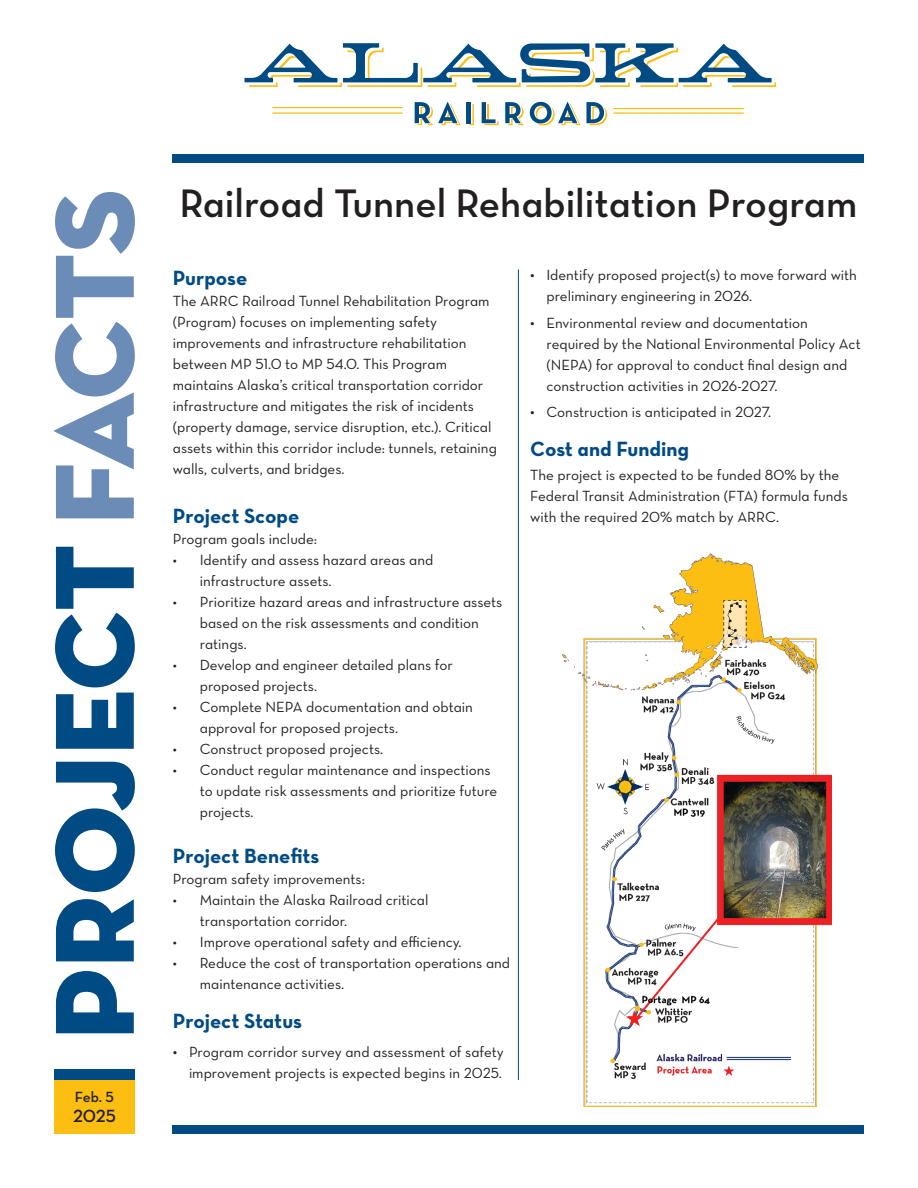
<style>
.page{position:relative;width:918px;height:1188px;background:#fff}
.page>*{position:absolute;margin:0;border:0;box-sizing:border-box;transform-origin:0 0}
.t1{font:40.5px "Neutra Text Demi Alt";color:#231f20}
.Paragraph_Style_2{font:21px "Neutra Text Bold Alt";color:#004b84}
.Subhead_2{font:21px "Neutra Text Bold Alt";color:#004b84}
.Subhead_1{font:21px "Neutra Text Bold Alt";color:#004b84}
.t2{font:18px "Neutra Text Demi Alt";color:#231f20}
.Subhead_2-2{font:15px/21px "Neutra Text Book Alt";color:#231f20}
.Body_text{font:15px/21px "Neutra Text Book Alt";color:#231f20}
.Paragraph_Style_2-2{font:15px "Neutra Text Book Alt";color:#231f20}
.t3{font:15px "Neutra Text Demi Alt";color:#231f20}
.s1{font-size:16.5px}
</style>
<div class="page">
<div style="left:173px;top:1126px;width:691px;height:8px;background:#004b84"></div>
<div style="left:54px;top:1080px;width:81px;height:54px;background:#fdbe12"></div>
<div style="left:54px;top:1069px;width:81px;height:11px;background:#004b84"></div>
<div style="left:173px;top:154px;width:691px;height:8px;background:#004b84"></div>
<svg style="left:470px;top:104px;width:4px;height:21px"></svg>
<svg style="left:415px;top:102px;width:45px;height:23px"></svg>
<hr style="left:467px;top:102px;width:4px;height:21px;background:#004b84">
<svg style="left:482px;top:102px;width:17px;height:23px"></svg>
<svg style="left:505px;top:102px;width:19px;height:23px"></svg>
<svg style="left:530px;top:102px;width:50px;height:23px"></svg>
<svg style="left:586px;top:102px;width:21px;height:23px"></svg>
<svg style="left:244px;top:43px;width:532px;height:44px"></svg>
<hr style="left:272px;top:107px;width:131px;height:1px;background:#fdbe12">
<hr style="left:272px;top:112px;width:131px;height:2px;background:#fdbe12">
<hr style="left:613px;top:108px;width:131px;height:1px;background:#fdbe12">
<hr style="left:613px;top:112px;width:131px;height:2px;background:#fdbe12">
<svg style="left:56px;top:971px;width:78px;height:62px"></svg>
<svg style="left:56px;top:899px;width:78px;height:62px"></svg>
<svg style="left:55px;top:762px;width:80px;height:130px"></svg>
<svg style="left:56px;top:693px;width:78px;height:56px"></svg>
<svg style="left:55px;top:547px;width:80px;height:140px"></svg>
<svg style="left:54px;top:192px;width:81px;height:326px"></svg>
<hr style="left:518px;top:270px;width:1px;height:810px;background:#004b84">
<img style="left:562px;top:553px;width:270px;height:554px">
<p class="t3" style="left:75px;top:1088px;width:41px">Feb. 5</p>
<p class="t2" style="left:73px;top:1105px;width:44px">2025</p>
<p class="t1" style="left:179px;top:179px;width:679px">Railroad Tunnel Rehabilitation Program</p>
<p class="Subhead_2" style="left:173px;top:264px;width:76px">Purpose</p>
<p class="Subhead_2-2" style="left:173px;top:290px;width:326px">The ARRC Railroad Tunnel Rehabilitation Program (Program) focuses on implementing safety improvements and infrastructure rehabilitation between MP 51.0 to MP 54.0. This Program maintains Alaska’s critical transportation corridor infrastructure and mitigates the risk of incidents (property damage, service disruption, etc.). Critical assets within this corridor include: tunnels, retaining walls, culverts, and bridges.</p>
<p class="Paragraph_Style_2" style="left:173px;top:502px;width:128px">Project Scope</p>
<p class="Paragraph_Style_2-2" style="left:173px;top:529px;width:146px">Program goals include:</p>
<p class="Subhead_2-2" style="left:200px;top:549px;width:235px;text-indent:-27px">• Identify and assess hazard areas and infrastructure assets.</p>
<p class="Subhead_2-2" style="left:200px;top:591px;width:304px;text-indent:-27px">• Prioritize hazard areas and infrastructure assets based on the risk assessments and condition ratings.</p>
<p class="Subhead_2-2" style="left:200px;top:654px;width:254px;text-indent:-27px">• Develop and engineer detailed plans for proposed projects.</p>
<p class="Subhead_2-2" style="left:200px;top:696px;width:275px;text-indent:-27px">• Complete NEPA documentation and obtain approval for proposed projects.</p>
<p class="Subhead_2-2" style="left:173px;top:738px;width:212px">• Construct proposed projects.</p>
<p class="Subhead_2-2" style="left:200px;top:759px;width:299px;text-indent:-27px">• Conduct regular maintenance and inspections to update risk assessments and prioritize future projects.</p>
<p class="Paragraph_Style_2" style="left:173px;top:843px;width:148px">Project Benefits</p>
<p class="Paragraph_Style_2-2" style="left:173px;top:870px;width:194px">Program safety improvements:</p>
<p class="Subhead_2-2" style="left:200px;top:889px;width:230px;text-indent:-27px">• Maintain the Alaska Railroad critical transportation corridor.</p>
<p class="Subhead_2-2" style="left:173px;top:931px;width:290px">• Improve operational safety and efficiency.</p>
<p class="Subhead_2-2" style="left:200px;top:952px;width:312px;text-indent:-27px">• Reduce the cost of transportation operations and maintenance activities.</p>
<p class="Subhead_2" style="left:173px;top:1008px;width:131px">Project Status</p>
<p class="Body_text" style="left:173px;top:1041px;width:333px;text-align:right"><span class="s1">•</span> Program corridor survey and assessment of safety improvement projects is expected begins in 2025.</p>
<p class="Body_text" style="left:546px;top:264px;width:312px;text-indent:-16px"><span class="s1">•</span> Identify proposed project(s) to move forward with preliminary engineering in 2026.</p>
<p class="Body_text" style="left:546px;top:312px;width:316px;text-indent:-16px"><span class="s1">•</span> Environmental review and documentation required by the National Environmental Policy Act (NEPA) for approval to conduct final design and construction activities in 2026-2027.</p>
<p class="Body_text" style="left:530px;top:401px;width:243px"><span class="s1">•</span> Construction is anticipated in 2027.</p>
<p class="Subhead_1" style="left:530px;top:436px;width:160px">Cost and Funding</p>
<p class="Body_text" style="left:530px;top:464px;width:319px">The project is expected to be funded 80% by the<br>Federal Transit Administration (FTA) formula funds with the required 20% match by ARRC.</p>
</div>
